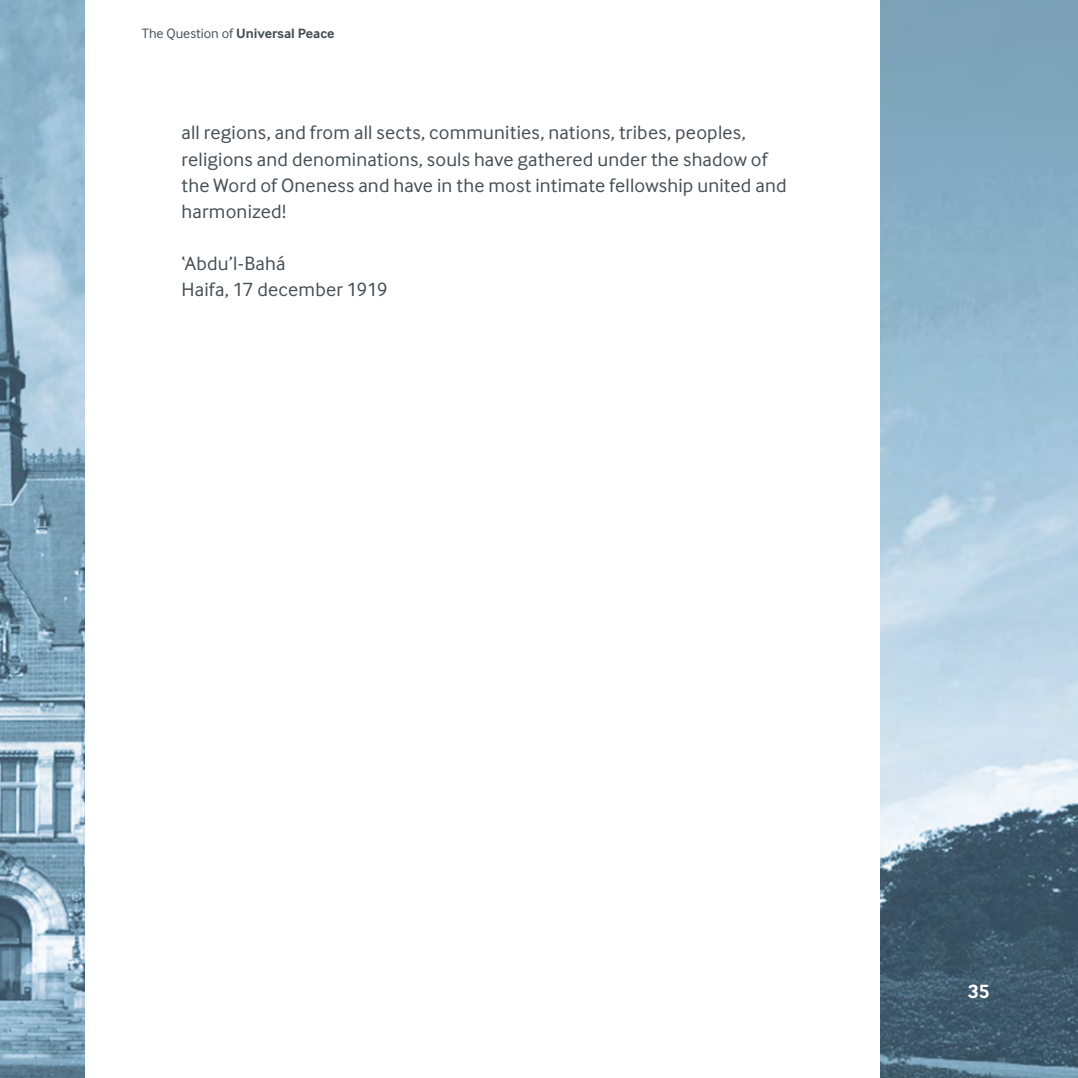
<style>
.page{position:relative;width:1078px;height:1078px;background:#fff}
.page>*{position:absolute;margin:0;border:0;box-sizing:border-box;transform-origin:0 0}
.t1{font:20px/26px "Inter Face";letter-spacing:.01em;color:#444f56}
.t2{font:700 20px "Inter Face";color:#fff}
.t3{font:700 14px "Inter Face";color:#444f56}
.s1{font-weight:400}
</style>
<div class="page">
<img style="left:0;top:0;width:1077px;height:1077px">
<div style="left:85px;top:0;width:794px;height:1077px;background:#fff"></div>
<p class="t3" style="left:142px;top:25px;width:194px"><span class="s1">The Question of</span> Universal Peace</p>
<p class="t1" style="left:181px;top:120px;width:606px">all regions, and from all sects, communities, nations, tribes, peoples, religions and denominations, souls have gathered under the shadow of the Word of Oneness and have in the most intimate fellowship united and harmonized!</p>
<p class="t1" style="left:181px;top:250px;width:207px">‘Abdu’l-Bahá<br>Haifa, 17 december 1919</p>
<p class="t2" style="left:967px;top:979px;width:23px">35</p>
</div>
